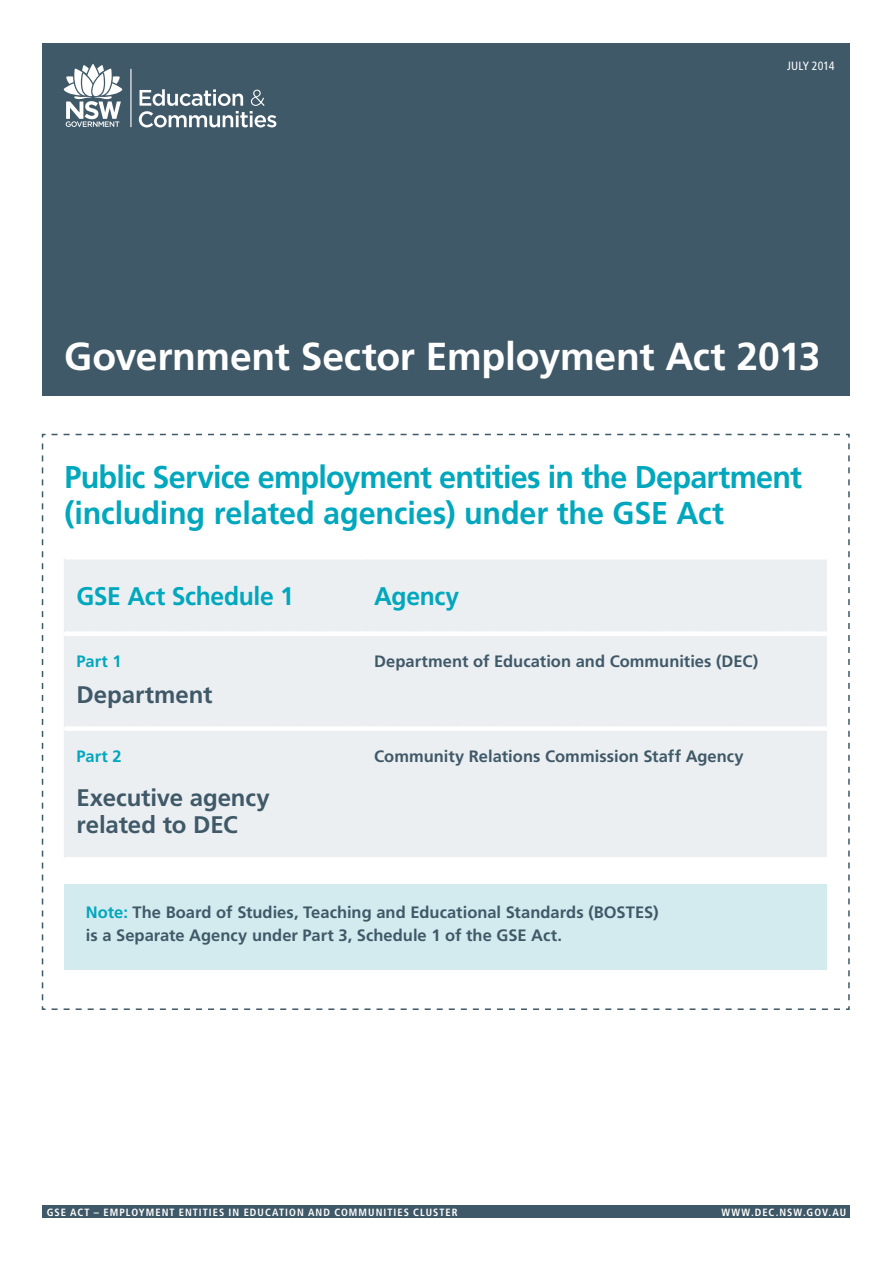
<style>
.page{position:relative;width:893px;height:1263px;background:#fff}
.page>*{position:absolute;margin:0;border:0;box-sizing:border-box;transform-origin:0 0}
._1_1_Main_Title{font:700 39px "Frutiger LT Std";letter-spacing:-.01em;color:#fff}
.t1{font:700 31.5px/36px "Frutiger LT Std";letter-spacing:-.02em;color:#00a7bd}
.t2{font:700 25.5px "Frutiger LT Std";letter-spacing:-.015em;color:#00a7bd}
._4_0_Body_copy{font:700 24px/27px "Frutiger LT Std";letter-spacing:-.005em;color:#405968}
._4_0_Body_copy-2{font:700 16.5px/22.5px "Frutiger LT Std";color:#405968}
._4_0_Body_copy-3{font:700 16.5px "Frutiger LT Std";color:#00a7bd}
.t3{font:condensed 12px "Frutiger LT Std";color:#fff}
._6_0_Footer_with_pag{font:700 condensed 10.5px "Frutiger LT Std";letter-spacing:.095em;color:#fff}
.s1{color:#00a7bd}
</style>
<div class="page">
<div style="left:43px;top:1205px;width:807px;height:13px;background:#405968"></div>
<div style="left:43px;top:43px;width:807px;height:352px;background:#405968"></div>
<svg style="left:139px;top:89px;width:137px;height:38px"></svg>
<hr style="left:130px;top:69px;width:2px;height:58px;background:#fff">
<svg style="left:64px;top:64px;width:58px;height:63px"></svg>
<svg style="left:41px;top:433px;width:809px;height:577px"></svg>
<div style="left:64px;top:557px;width:763px;height:302px;background:#ebeff2"></div>
<hr style="left:66px;top:555px;width:295px;height:4px;background:#fff">
<hr style="left:361px;top:555px;width:464px;height:4px;background:#fff">
<div style="left:66px;top:631px;width:295px;height:5px;background:#fff"></div>
<div style="left:66px;top:726px;width:295px;height:5px;background:#fff"></div>
<hr style="left:66px;top:857px;width:295px;height:4px;background:#fff">
<hr style="left:361px;top:857px;width:464px;height:4px;background:#fff">
<svg style="left:370px;top:631px;width:456px;height:5px"></svg>
<svg style="left:370px;top:726px;width:456px;height:5px"></svg>
<div style="left:65px;top:884px;width:762px;height:85px;background:#d3eaef"></div>
<p class="t3" style="left:787px;top:58px;width:49px">JULY 2014</p>
<p class="_1_1_Main_Title" style="left:64px;top:333px;width:758px">Government Sector Employment Act 2013</p>
<h1 class="t1" style="left:65px;top:459px;width:739px">Public Service employment entities in the Department (including related agencies) under the GSE Act</h1>
<h1 class="t2" style="left:77px;top:581px;width:219px">GSE Act Schedule 1</h1>
<h1 class="t2" style="left:374px;top:581px;width:87px">Agency</h1>
<p class="_4_0_Body_copy-3" style="left:77px;top:652px;width:47px">Part 1</p>
<p class="_4_0_Body_copy" style="left:77px;top:681px;width:137px">Department</p>
<p class="_4_0_Body_copy-3" style="left:77px;top:747px;width:47px">Part 2</p>
<p class="_4_0_Body_copy" style="left:77px;top:784px;width:195px">Executive agency related to DEC</p>
<p class="_4_0_Body_copy-2" style="left:374px;top:650px;width:386px">Department of Education and Communities (DEC)</p>
<p class="_4_0_Body_copy-2" style="left:374px;top:745px;width:371px">Community Relations Commission Staff Agency</p>
<p class="_4_0_Body_copy-2" style="left:86px;top:901px;width:574px"><span class="s1">Note:</span> The Board of Studies, Teaching and Educational Standards (BOSTES) is a Separate Agency under Part 3, Schedule 1 of the GSE Act.</p>
<p class="_6_0_Footer_with_pag" style="left:47px;top:1206px;width:412px">GSE ACT – EMPLOYMENT ENTITIES IN EDUCATION AND COMMUNITIES CLUSTER</p>
<p class="_6_0_Footer_with_pag" style="left:721px;top:1206px;width:126px">WWW.DEC.NSW.GOV.AU</p>
</div>
